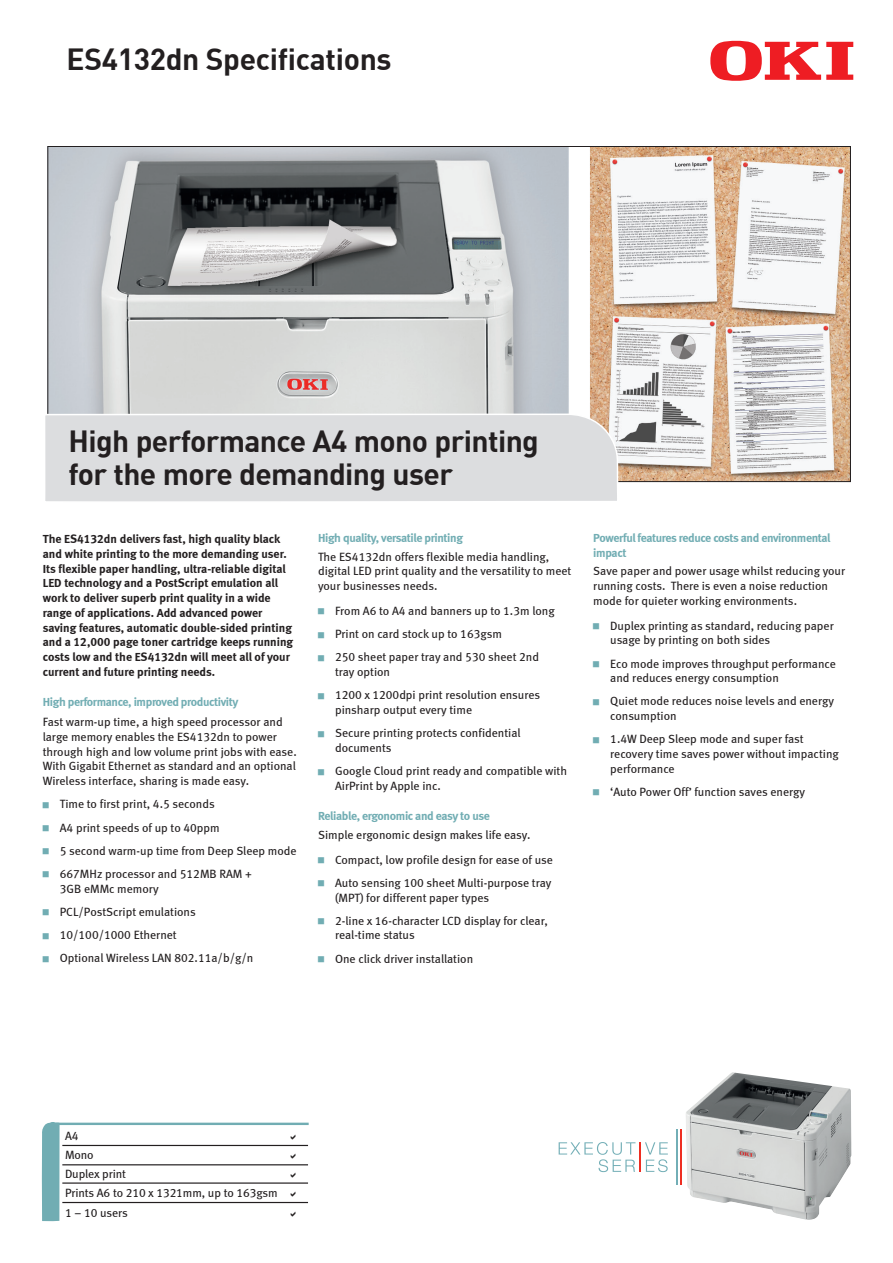
<style>
.page{position:relative;width:893px;height:1263px;background:#fff}
.page>*{position:absolute;margin:0;border:0;box-sizing:border-box;transform-origin:0 0}
.t1{font:700 30px/33px "DIN";letter-spacing:-.02em;color:#231f20}
.t2{font:12px/14.7px "Meta Book LF";color:#231f20}
.t3{font:12px/14.7px "Meta Bold LF";color:#231f20}
.t4{font:12px/14.7px "Meta Bold LF";letter-spacing:-.03em;color:#71adb3}
</style>
<div class="page">
<img style="left:49px;top:148px;width:800px;height:332px">
<svg style="left:710px;top:41px;width:143px;height:40px"></svg>
<div style="left:45px;top:413px;width:575px;height:89px;background:#dcdddf"></div>
<svg style="left:558px;top:1129px;width:124px;height:56px"></svg>
<img style="left:686px;top:1072px;width:165px;height:148px">
<svg style="left:41px;top:1122px;width:19px;height:100px;background:#7fb5ba"></svg>
<hr style="left:50px;top:1123px;width:259px;height:2px;background:#71adb3">
<hr style="left:62px;top:1145px;width:246px;height:1px;background:#231f20">
<hr style="left:62px;top:1164px;width:246px;height:1px;background:#231f20">
<hr style="left:62px;top:1182px;width:246px;height:2px;background:#231f20">
<hr style="left:62px;top:1202px;width:246px;height:1px;background:#231f20">
<h1 class="t1" style="left:66px;top:41px;width:327px">ES4132dn Specifications</h1>
<h1 class="t1" style="left:69px;top:423px;width:472px">High performance A4 mono printing for the more demanding user</h1>
<p class="t3" style="left:43px;top:532px;width:252px">The ES4132dn delivers fast, high quality black and white printing to the more demanding user.<br>Its flexible paper handling, ultra-reliable digital LED technology and a PostScript emulation all work to deliver superb print quality in a wide range of applications. Add advanced power saving features, automatic double-sided printing and a 12,000 page toner cartridge keeps running costs low and the ES4132dn will meet all of your current and future printing needs.</p>
<p class="t4" style="left:43px;top:694px;width:197px">High performance, improved productivity</p>
<p class="t2" style="left:43px;top:715px;width:255px">Fast warm-up time, a high speed processor and large memory enables the ES4132dn to power through high and low volume print jobs with ease.<br>With Gigabit Ethernet as standard and an optional Wireless interface, sharing is made easy.</p>
<p class="t2" style="left:60px;top:792px;width:238px;line-height:23.2px">Time to first print, 4.5 seconds<br>A4 print speeds of up to 40ppm<br>5 second warm-up time from Deep Sleep mode 667MHz processor and 512MB RAM +</p>
<p class="t2" style="left:60px;top:877px;width:195px;line-height:23.2px">3GB eMMc memory<br>PCL/PostScript emulations<br>10/100/1000 Ethernet<br>Optional Wireless LAN 802.11a/b/g/n</p>
<p class="t4" style="left:318px;top:530px;width:146px">High quality, versatile printing</p>
<p class="t2" style="left:318px;top:549px;width:255px">The ES4132dn offers flexible media handling, digital LED print quality and the versatility to meet your businesses needs.</p>
<p class="t2" style="left:335px;top:599px;width:221px;line-height:23.2px">From A6 to A4 and banners up to 1.3m long<br>Print on card stock up to 163gsm<br>250 sheet paper tray and 530 sheet 2nd</p>
<p class="t2" style="left:335px;top:660px;width:207px;line-height:23.2px">tray option<br>1200 x 1200dpi print resolution ensures</p>
<p class="t2" style="left:335px;top:698px;width:187px;line-height:23.2px">pinsharp output every time<br>Secure printing protects confidential</p>
<p class="t2" style="left:335px;top:736px;width:233px;line-height:23.2px">documents<br>Google Cloud print ready and compatible with</p>
<p class="t2" style="left:335px;top:778px;width:107px">AirPrint by Apple inc.</p>
<p class="t4" style="left:318px;top:808px;width:173px">Reliable, ergonomic and easy to use</p>
<p class="t2" style="left:335px;top:822px;width:219px;line-height:24.8px;text-indent:-17px">Simple ergonomic design makes life easy.<br>Compact, low profile design for ease of use</p>
<p class="t2" style="left:335px;top:875px;width:218px">Auto sensing 100 sheet Multi-purpose tray (MPT) for different paper types</p>
<p class="t2" style="left:335px;top:913px;width:214px">2-line x 16-character LCD display for clear, real-time status</p>
<p class="t2" style="left:335px;top:951px;width:140px">One click driver installation</p>
<p class="t4" style="left:593px;top:530px;width:239px">Powerful features reduce costs and environmental impact</p>
<p class="t2" style="left:593px;top:564px;width:253px">Save paper and power usage whilst reducing your running costs. There is even a noise reduction mode for quieter working environments.</p>
<p class="t2" style="left:610px;top:618px;width:225px">Duplex printing as standard, reducing paper usage by printing on both sides</p>
<p class="t2" style="left:610px;top:656px;width:227px">Eco mode improves throughput performance and reduces energy consumption</p>
<p class="t2" style="left:610px;top:694px;width:225px">Quiet mode reduces noise levels and energy consumption</p>
<p class="t2" style="left:610px;top:732px;width:230px">1.4W Deep Sleep mode and super fast recovery time saves power without impacting performance</p>
<p class="t2" style="left:610px;top:784px;width:196px">‘Auto Power Off’ function saves energy</p>
<p class="t2" style="left:65px;top:1126px;width:214px;line-height:19.2px">A4<br>Mono<br>Duplex print<br>Prints A6 to 210 x 1321mm, up to 163gsm<br>1 – 10 users</p>
</div>
